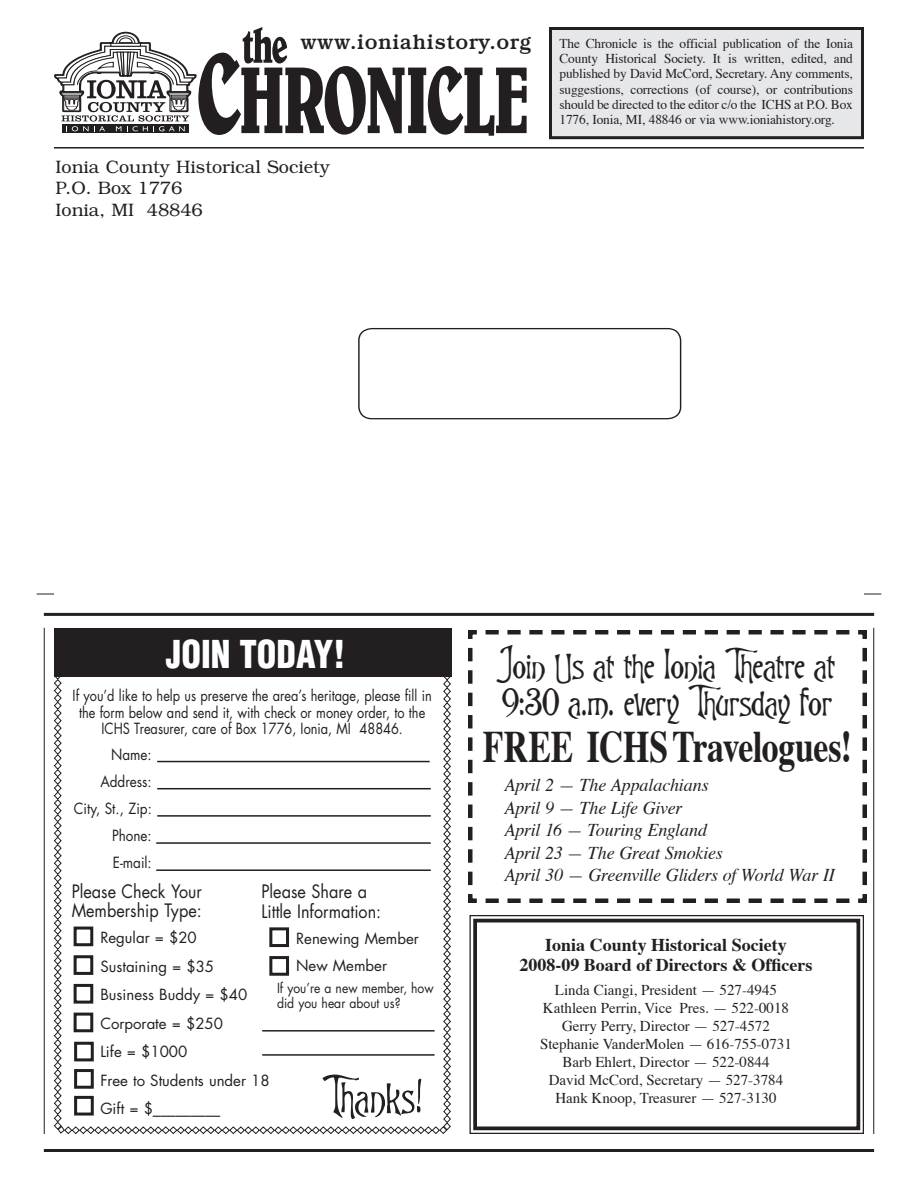
<style>
.page{position:relative;width:918px;height:1188px;background:#fff}
.page>*{position:absolute;margin:0;border:0;box-sizing:border-box;transform-origin:0 0}
.t1{font:700 45px "Times";letter-spacing:-.01em;color:#231f20;scale:.75 1}
.t2{font:900 condensed 37.5px "Helvetica";color:#fff;scale:.94 1}
.t3{font:36px/37.5px "Burtons Nightmare";letter-spacing:-.02em;color:#231f20;scale:1.1 1}
.t4{font:500 21px "Bookman";letter-spacing:.025em;color:#231f20}
.t5{font:italic 18px/22.5px "Times";letter-spacing:-.01em;color:#231f20}
.t6{font:18px/19.5px "Futura";color:#231f20;scale:.9 1}
.t7{font:700 18px/19.5px "Times";color:#231f20;text-align:center}
.t8{font:300 18px/21.8px "Bookman";color:#231f20}
.t9{font:15px/18px "Times";color:#231f20;text-align:center}
.t10{font:15px/16.5px "Futura";color:#231f20;text-align:center;scale:.85 1}
.t11{font:15px/28.5px "Futura";color:#231f20}
.t12{font:15px/27px "Futura";color:#231f20;text-align:right;scale:.9 1}
.t13{font:13.5px/15.3px "Times";letter-spacing:-.01em;color:#231f20;text-align:justify}
.t14{font:13.5px/15px "Futura";color:#231f20;scale:.9 1}
</style>
<div class="page">
<div style="left:358px;top:328px;width:323px;height:91px;border:1px solid #231f20;border-radius:12px"></div>
<hr style="left:54px;top:147px;width:810px;height:2px;background:#231f20">
<svg style="left:37px;top:594px;width:17px;height:1px"></svg>
<svg style="left:864px;top:594px;width:17px;height:1px"></svg>
<hr style="left:44px;top:628px;width:1px;height:506px;background:#231f20">
<hr style="left:873px;top:628px;width:1px;height:506px;background:#231f20">
<hr style="left:44px;top:1149px;width:830px;height:3px;background:#231f20">
<hr style="left:44px;top:613px;width:830px;height:3px;background:#231f20">
<svg style="left:54px;top:27px;width:473px;height:109px"></svg>
<div style="left:54px;top:628px;width:397px;height:49px;background:#231f20"></div>
<svg style="left:54px;top:677px;width:397px;height:457px"></svg>
<svg style="left:468px;top:630px;width:399px;height:273px"></svg>
<div style="left:550px;top:28px;width:312px;height:110px;background:#e6e7e9"></div>
<div style="left:549px;top:27px;width:315px;height:112px;border:3px solid #231f20"></div>
<svg style="left:469px;top:915px;width:395px;height:219px"></svg>
<div style="left:473px;top:919px;width:387px;height:211px;border:4px solid #231f20"></div>
<h3 class="t4" style="left:300px;top:30px;width:232px">www.ioniahistory.org</h3>
<h3 class="t8" style="left:56px;top:156px;width:276px">Ionia County Historical Society<br>P.O. Box 1776<br>Ionia, MI 48846</h3>
<p class="t13" style="left:560px;top:34px;width:295px">The Chronicle is the official publication of the Ionia County Historical Society. It is written, edited, and published by David McCord, Secretary. Any comments, suggestions, corrections (of course), or contributions should be directed to the editor c/o the ICHS at P.O. Box 1776, Ionia, MI, 48846 or via www.ioniahistory.org.</p>
<h2 class="t2" style="left:166px;top:630px;width:192px">JOIN TODAY!</h2>
<h3 class="t3" style="left:499px;top:646px;width:307px">Join Us at the Ionia Theatre at<br>9:30 a.m. every Thursday for</h3>
<h1 class="t1" style="left:483px;top:704px;width:494px">FREE ICHSTravelogues!</h1>
<h3 class="t5" style="left:504px;top:772px;width:332px">April 2 — The Appalachians<br>April 9 — The Life Giver<br>April 16 — Touring England<br>April 23 — The Great Smokies<br>April 30 — Greenville Gliders of World War II</h3>
<p class="t10" style="left:73px;top:687px;width:424px">If you’d like to help us preserve the area’s heritage, please fill in the form below and send it, with check or money order, to the<br>ICHS Treasurer, care of Box 1776, Ionia, MI 48846.</p>
<p class="t12" style="left:74px;top:741px;width:88px">Name:<br>Address:<br>City, St., Zip:<br>Phone:<br>E-mail:</p>
<h3 class="t6" style="left:72px;top:881px;width:146px">Please Check Your<br>Membership Type:</h3>
<p class="t11" style="left:100px;top:923px;width:171px">Regular = $20<br>Sustaining = $35<br>Business Buddy = $40<br>Corporate = $250<br>Life = $1000<br>Free to Students under 18<br>Gift = $_________</p>
<h3 class="t6" style="left:261px;top:881px;width:135px">Please Share a<br>Little Information:</h3>
<p class="t11" style="left:296px;top:925px;width:124px;line-height:27px">Renewing Member<br>New Member</p>
<p class="t14" style="left:277px;top:980px;width:176px">If you’re a new member, how did you hear about us?</p>
<h3 class="t7" style="left:519px;top:933px;width:295px">Ionia County Historical Society<br>2008-09 Board of Directors &amp; Officers</h3>
<p class="t9" style="left:540px;top:980px;width:253px">Linda Ciangi, President — 527-4945<br>Kathleen Perrin, Vice Pres. — 522-0018<br>Gerry Perry, Director — 527-4572<br>Stephanie VanderMolen — 616-755-0731<br>Barb Ehlert, Director — 522-0844<br>David McCord, Secretary — 527-3784<br>Hank Knoop, Treasurer — 527-3130</p>
</div>
